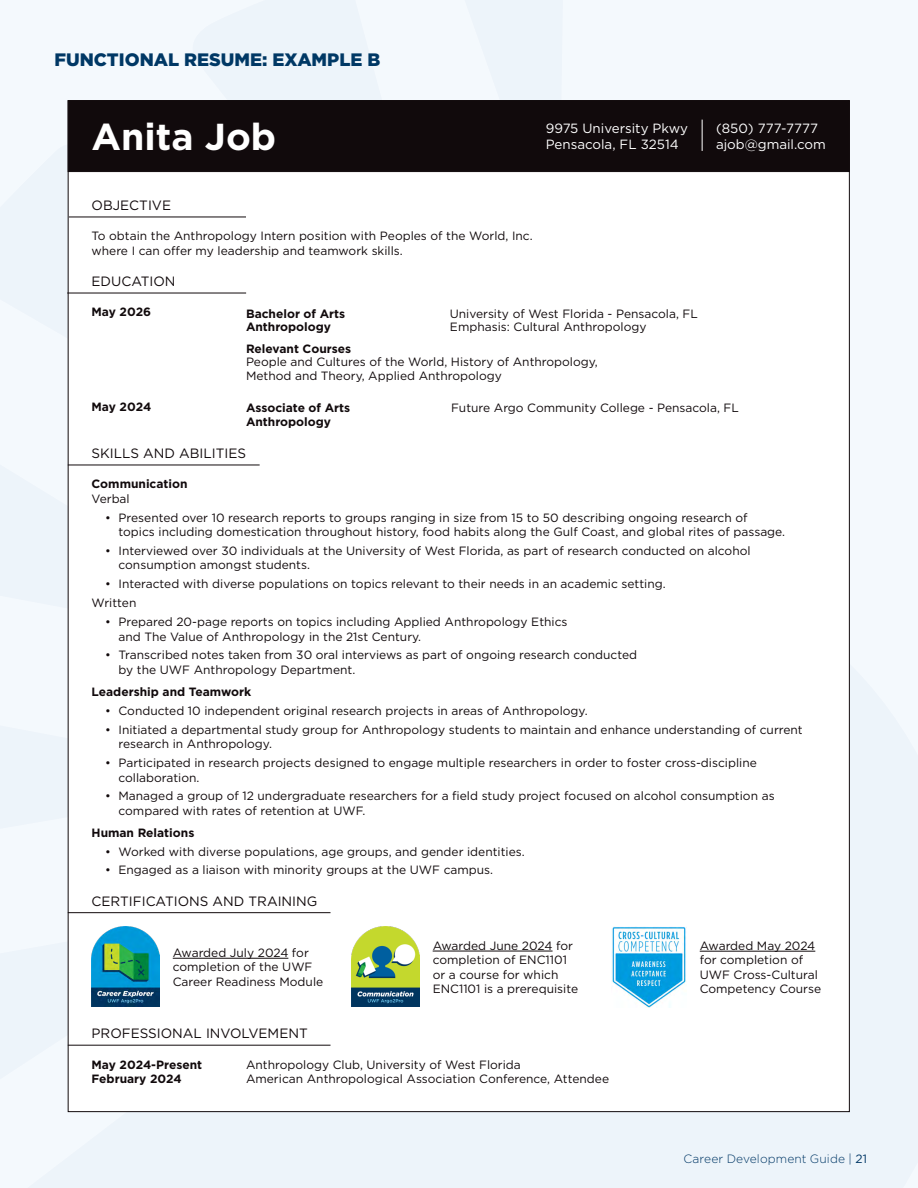
<style>
.page{position:relative;width:918px;height:1188px;background:#f4f9fd}
.page>*{position:absolute;margin:0;border:0;box-sizing:border-box;transform-origin:0 0}
.Header_Midnight{font:700 37.5px "Gotham";color:#fff}
.Header_Midnight-2{font:900 18px "Gotham";color:#003865}
.Header_Midnight-3{font:13.5px "Gotham";color:#110a0c}
.Header_Midnight-4{font:13.35px/16px "Gotham";color:#fff}
.Header_Midnight-5{font:12px/14.4px "Gotham";color:#110a0c}
.Header_Midnight-6{font:700 12px/14.4px "Gotham";color:#110a0c}
.Bullet_Points{font:700 12px "Gotham";color:#110a0c}
.t1{font:300 12px "Gotham";letter-spacing:.01em;color:#003865}
.Bullet_Points-2{font:12px "Gotham";color:#110a0c}
.s1{font-weight:700}
.s2{font-weight:400}
</style>
<div class="page">
<div style="left:68px;top:100px;width:782px;height:1012px;background:#fff;border:1px solid #110a0c"></div>
<div style="left:68px;top:100px;width:782px;height:72px;background:#110a0c"></div>
<hr style="left:702px;top:120px;width:1px;height:31px;background:#fff">
<hr style="left:69px;top:217px;width:177px;height:1px;background:#110a0c">
<hr style="left:67px;top:293px;width:179px;height:1px;background:#110a0c">
<hr style="left:68px;top:465px;width:192px;height:1px;background:#110a0c">
<hr style="left:68px;top:912px;width:263px;height:1px;background:#110a0c">
<img style="left:92px;top:927px;width:67px;height:80px">
<hr style="left:173px;top:958px;width:115px;height:1px;background:#110a0c">
<img style="left:351px;top:927px;width:68px;height:80px">
<hr style="left:433px;top:951px;width:120px;height:1px;background:#110a0c">
<hr style="left:700px;top:951px;width:115px;height:1px;background:#110a0c">
<img style="left:612px;top:927px;width:74px;height:80px">
<hr style="left:68px;top:1045px;width:263px;height:1px;background:#110a0c">
<p class="Header_Midnight-2" style="left:54px;top:48px;width:328px">FUNCTIONAL RESUME: EXAMPLE B</p>
<p class="Header_Midnight" style="left:92px;top:112px;width:186px">Anita Job</p>
<p class="Header_Midnight-4" style="left:546px;top:120px;width:144px">9975 University Pkwy<br>Pensacola, FL 32514</p>
<p class="Header_Midnight-4" style="left:716px;top:120px;width:111px">(850) 777-7777 ajob@gmail.com</p>
<p class="Header_Midnight-3" style="left:92px;top:196px;width:81px">OBJECTIVE</p>
<p class="Header_Midnight-5" style="left:92px;top:229px;width:441px">To obtain the Anthropology Intern position with Peoples of the World, Inc. where I can offer my leadership and teamwork skills.</p>
<p class="Header_Midnight-3" style="left:92px;top:272px;width:86px">EDUCATION</p>
<p class="Header_Midnight-6" style="left:92px;top:305px;width:61px">May 2026</p>
<p class="Header_Midnight-6" style="left:246px;top:306px;width:101px">Bachelor of Arts</p>
<p class="Header_Midnight-5" style="left:450px;top:306px;width:250px">University of West Florida - Pensacola, FL</p>
<p class="Header_Midnight-6" style="left:246px;top:320px;width:87px">Anthropology</p>
<p class="Header_Midnight-5" style="left:450px;top:320px;width:198px">Emphasis: Cultural Anthropology</p>
<p class="Header_Midnight-5" style="left:246px;top:341px;width:353px;line-height:13.5px"><span class="s1">Relevant Courses<br></span>People and Cultures of the World, History of Anthropology,<br>Method and Theory, Applied Anthropology</p>
<p class="Header_Midnight-6" style="left:92px;top:400px;width:61px">May 2024</p>
<p class="Header_Midnight-6" style="left:246px;top:401px;width:106px">Associate of Arts</p>
<p class="Header_Midnight-5" style="left:451px;top:401px;width:289px">Future Argo Community College - Pensacola, FL</p>
<p class="Header_Midnight-6" style="left:246px;top:414px;width:87px">Anthropology</p>
<p class="Header_Midnight-3" style="left:92px;top:444px;width:156px">SKILLS AND ABILITIES</p>
<p class="Header_Midnight-6" style="left:92px;top:477px;width:98px">Communication<br><span class="s2">Verbal</span></p>
<p class="Header_Midnight-5" style="left:119px;top:510px;width:666px;text-indent:-14px">• Presented over 10 research reports to groups ranging in size from 15 to 50 describing ongoing research of topics including domestication throughout history, food habits along the Gulf Coast, and global rites of passage.</p>
<p class="Header_Midnight-5" style="left:119px;top:543px;width:634px;text-indent:-14px">• Interviewed over 30 individuals at the University of West Florida, as part of research conducted on alcohol consumption amongst students.</p>
<p class="Header_Midnight-5" style="left:105px;top:576px;width:560px">• Interacted with diverse populations on topics relevant to their needs in an academic setting.</p>
<p class="Bullet_Points-2" style="left:92px;top:596px;width:46px">Written</p>
<p class="Header_Midnight-5" style="left:119px;top:615px;width:451px;text-indent:-14px">• Prepared 20-page reports on topics including Applied Anthropology Ethics and The Value of Anthropology in the 21st Century.</p>
<p class="Header_Midnight-5" style="left:119px;top:648px;width:520px;text-indent:-14px">• Transcribed notes taken from 30 oral interviews as part of ongoing research conducted by the UWF Anthropology Department.</p>
<p class="Bullet_Points" style="left:92px;top:684px;width:161px">Leadership and Teamwork</p>
<p class="Header_Midnight-5" style="left:105px;top:704px;width:482px">• Conducted 10 independent original research projects in areas of Anthropology.</p>
<p class="Header_Midnight-5" style="left:119px;top:722px;width:686px;text-indent:-14px">• Initiated a departmental study group for Anthropology students to maintain and enhance understanding of current research in Anthropology.</p>
<p class="Header_Midnight-5" style="left:119px;top:756px;width:640px;text-indent:-14px">• Participated in research projects designed to engage multiple researchers in order to foster cross-discipline collaboration.</p>
<p class="Header_Midnight-5" style="left:119px;top:789px;width:658px;text-indent:-14px">• Managed a group of 12 undergraduate researchers for a field study project focused on alcohol consumption as compared with rates of retention at UWF.</p>
<p class="Bullet_Points" style="left:92px;top:825px;width:104px">Human Relations</p>
<p class="Header_Midnight-5" style="left:105px;top:844px;width:419px">• Worked with diverse populations, age groups, and gender identities.</p>
<p class="Header_Midnight-5" style="left:105px;top:863px;width:388px">• Engaged as a liaison with minority groups at the UWF campus.</p>
<p class="Header_Midnight-3" style="left:92px;top:892px;width:227px">CERTIFICATIONS AND TRAINING</p>
<p class="Header_Midnight-5" style="left:173px;top:945px;width:152px">Awarded July 2024 for completion of the UWF<br>Career Readiness Module</p>
<p class="Header_Midnight-5" style="left:433px;top:938px;width:147px">Awarded June 2024 for completion of ENC1101 or a course for which<br>ENC1101 is a prerequisite</p>
<p class="Header_Midnight-5" style="left:700px;top:938px;width:123px">Awarded May 2024 for completion of<br>UWF Cross-Cultural<br>Competency Course</p>
<p class="Header_Midnight-3" style="left:92px;top:1025px;width:218px">PROFESSIONAL INVOLVEMENT</p>
<p class="Header_Midnight-6" style="left:92px;top:1057px;width:112px">May 2024-Present<br>February 2024</p>
<p class="Header_Midnight-5" style="left:246px;top:1057px;width:365px">Anthropology Club, University of West Florida<br>American Anthropological Association Conference, Attendee</p>
<p class="t1" style="left:683px;top:1151px;width:185px">Career Development Guide | <span class="s2">21</span></p>
</div>
